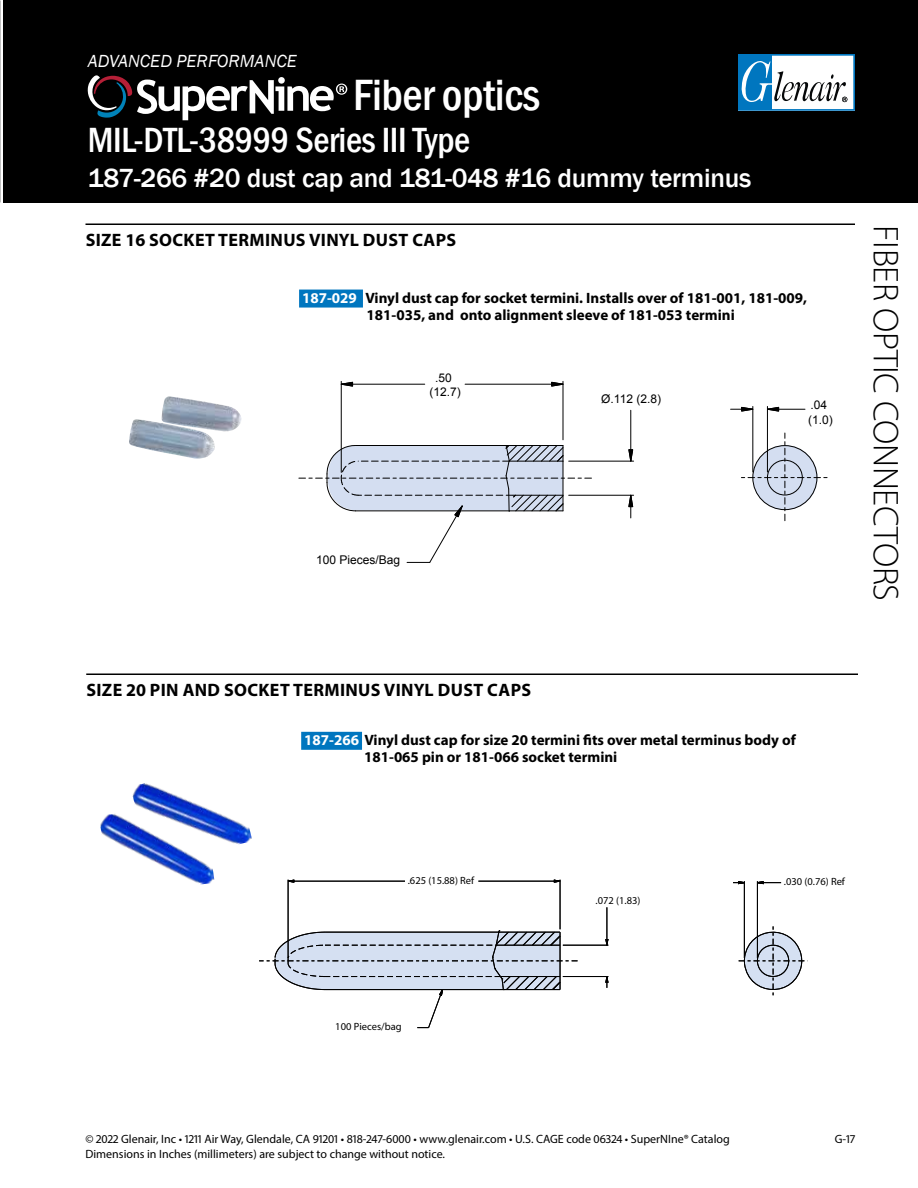
<style>
.page{position:relative;width:918px;height:1188px;background:#fff}
.page>*{position:absolute;margin:0;border:0;box-sizing:border-box;transform-origin:0 0}
.t1{font:500 condensed 45px "Franklin Gothic";letter-spacing:-.01em;color:#fff}
.t2{font:500 condensed 36px "Franklin Gothic";letter-spacing:-.01em;color:#fff}
.t3{font:300 36px "Myriad Pro";letter-spacing:-.01em;color:#000}
.t4{font:500 27px "Franklin Gothic";letter-spacing:-.01em;color:#fff}
.t5{font:700 18px "Myriad Pro";letter-spacing:.02em;color:#000}
.t6{font:italic 18px "Franklin Gothic";color:#fff}
.t7{font:700 15px/17.1px "Myriad Pro";color:#000}
.t8{font:12px "Myriad Pro";color:#000}
.t9{font:12px/14.4px "Arial";color:#000;text-align:center}
.t10{font:10.5px "Myriad Pro";color:#000}
.s1{color:#fff}
</style>
<div class="page">
<div style="left:3px;top:0;width:915px;height:202px;background:#000"></div>
<svg style="left:738px;top:54px;width:117px;height:57px;background:#9fc3d9"></svg>
<hr style="left:86px;top:674px;width:772px;height:1px;background:#000">
<div style="left:301px;top:732px;width:61px;height:18px;background:#0076bf"></div>
<div style="left:299px;top:290px;width:64px;height:18px;background:#0076bf"></div>
<hr style="left:86px;top:224px;width:769px;height:1px;background:#000">
<hr style="left:563px;top:381px;width:1px;height:59px;background:#000">
<hr style="left:341px;top:381px;width:1px;height:91px;background:#000">
<hr style="left:341px;top:384px;width:84px;height:1px;background:#000">
<svg style="left:340px;top:381px;width:13px;height:6px"></svg>
<hr style="left:465px;top:384px;width:98px;height:1px;background:#000">
<svg style="left:551px;top:381px;width:13px;height:6px"></svg>
<hr style="left:569px;top:495px;width:65px;height:1px;background:#000">
<hr style="left:569px;top:461px;width:65px;height:1px;background:#000">
<svg style="left:299px;top:444px;width:292px;height:119px"></svg>
<hr style="left:630px;top:410px;width:1px;height:51px;background:#000">
<svg style="left:628px;top:449px;width:6px;height:13px"></svg>
<svg style="left:628px;top:494px;width:6px;height:24px"></svg>
<hr style="left:767px;top:406px;width:1px;height:66px;background:#000">
<hr style="left:752px;top:406px;width:1px;height:66px;background:#000">
<svg style="left:731px;top:407px;width:23px;height:5px"></svg>
<svg style="left:767px;top:407px;width:12px;height:5px"></svg>
<hr style="left:767px;top:409px;width:38px;height:1px;background:#000">
<svg style="left:741px;top:433px;width:86px;height:88px"></svg>
<svg style="left:88px;top:75px;width:259px;height:45px"></svg>
<svg style="left:739px;top:923px;width:69px;height:73px"></svg>
<hr style="left:757px;top:881px;width:1px;height:77px;background:#000">
<hr style="left:744px;top:881px;width:1px;height:77px;background:#000">
<svg style="left:733px;top:881px;width:49px;height:3px"></svg>
<hr style="left:288px;top:880px;width:1px;height:78px;background:#000">
<hr style="left:560px;top:880px;width:1px;height:49px;background:#000">
<svg style="left:287px;top:879px;width:118px;height:4px"></svg>
<svg style="left:478px;top:879px;width:83px;height:4px"></svg>
<hr style="left:563px;top:976px;width:45px;height:1px;background:#000">
<hr style="left:563px;top:945px;width:45px;height:1px;background:#000">
<svg style="left:605px;top:976px;width:4px;height:12px"></svg>
<svg style="left:605px;top:907px;width:4px;height:39px"></svg>
<svg style="left:259px;top:930px;width:319px;height:99px"></svg>
<img style="left:129px;top:396px;width:112px;height:63px">
<img style="left:132px;top:783px;width:120px;height:62px">
<img style="left:100px;top:805px;width:115px;height:80px">
<p class="t6" style="left:88px;top:49px;width:211px">ADVANCED PERFORMANCE</p>
<h1 class="t1" style="left:353px;top:66px;width:188px">Fiber optics</h1>
<h2 class="t2" style="left:88px;top:116px;width:384px">MIL-DTL-38999 Series III Type</h2>
<h3 class="t4" style="left:88px;top:161px;width:665px">187-266 #20 dust cap and 181-048 #16 dummy terminus</h3>
<p class="t5" style="left:86px;top:228px;width:372px">SIZE 16 SOCKET TERMINUS VINYL DUST CAPS</p>
<p class="t7" style="left:302px;top:289px;width:505px;text-align:center"><span class="s1">187-029</span> Vinyl dust cap for socket termini. Installs over of 181-001, 181-009,<br>181-035, and onto alignment sleeve of 181-053 termini</p>
<p class="t9" style="left:430px;top:371px;width:33px">.50 (12.7)</p>
<p class="t9" style="left:601px;top:392px;width:61px">Ø.112 (2.8)</p>
<p class="t9" style="left:808px;top:398px;width:26px;text-align:left">.04 (1.0)</p>
<p class="t9" style="left:316px;top:553px;width:86px">100 Pieces/Bag</p>
<p class="t5" style="left:86px;top:678px;width:446px">SIZE 20 PIN AND SOCKET TERMINUS VINYL DUST CAPS</p>
<p class="t7" style="left:364px;top:731px;width:433px;text-indent:-60px"><span class="s1">187-266</span> Vinyl dust cap for size 20 termini fits over metal terminus body of<br>181-065 pin or 181-066 socket termini</p>
<h2 class="t3" style="left:907px;top:225px;width:378px;rotate:90deg">FIBER OPTIC CONNECTORS</h2>
<p class="t10" style="left:408px;top:874px;width:68px">.625 (15.88) Ref</p>
<p class="t10" style="left:784px;top:875px;width:63px">.030 (0.76) Ref</p>
<p class="t10" style="left:596px;top:894px;width:46px">.072 (1.83)</p>
<p class="t10" style="left:335px;top:1020px;width:68px">100 Pieces/bag</p>
<p class="t8" style="left:86px;top:1132px;width:646px">© 2022 Glenair, Inc • 1211 Air Way, Glendale, CA 91201 • 818-247-6000 • www.glenair.com • U.S. CAGE code 06324 • SuperNIne® Catalog</p>
<p class="t8" style="left:835px;top:1132px;width:22px">G-17</p>
<p class="t8" style="left:86px;top:1147px;width:361px">Dimensions in Inches (millimeters) are subject to change without notice.</p>
</div>
